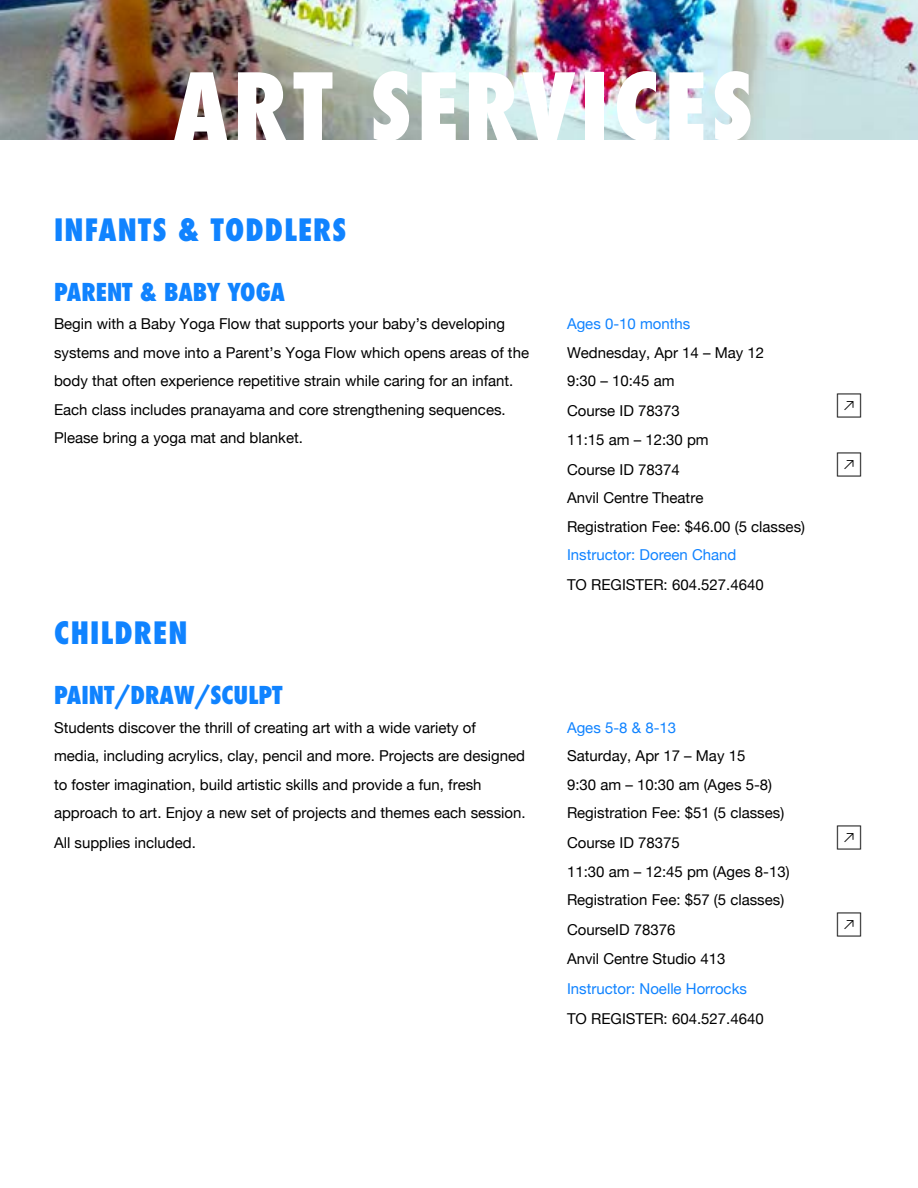
<style>
.page{position:relative;width:918px;height:1188px;background:#fff}
.page>*{position:absolute;margin:0;border:0;box-sizing:border-box;transform-origin:0 0}
.t1{font:800 condensed 90px "Futura";letter-spacing:.06em;color:#fff}
.t2{font:800 condensed 30px "Futura";letter-spacing:.04em;color:#1083ff}
.t3{font:800 condensed 24px "Futura";color:#1083ff}
.t4{font:24px "icomoon";color:#000}
.t5{font:15px/28.5px "Helvetica Neue";color:#000}
.t6{font:15px "Helvetica Neue";color:#1083ff}
</style>
<div class="page">
<img style="left:0;top:0;width:918px;height:139px">
<h1 class="t1" style="left:174px;top:45px;width:581px">ART SERVICES</h1>
<h2 class="t2" style="left:54px;top:209px;width:294px">INFANTS &amp; TODDLERS</h2>
<h3 class="t3" style="left:54px;top:275px;width:232px">PARENT &amp; BABY YOGA</h3>
<p class="t5" style="left:54px;top:311px;width:477px">Begin with a Baby Yoga Flow that supports your baby’s developing systems and move into a Parent’s Yoga Flow which opens areas of the body that often experience repetitive strain while caring for an infant.<br>Each class includes pranayama and core strengthening sequences.<br>Please bring a yoga mat and blanket.</p>
<h2 class="t2" style="left:54px;top:613px;width:135px">CHILDREN</h2>
<h3 class="t3" style="left:54px;top:679px;width:230px">PAINT/DRAW/SCULPT</h3>
<p class="t5" style="left:54px;top:714px;width:473px">Students discover the thrill of creating art with a wide variety of<br>media, including acrylics, clay, pencil and more. Projects are designed to foster imagination, build artistic skills and provide a fun, fresh approach to art. Enjoy a new set of projects and themes each session.</p>
<p class="t5" style="left:54px;top:830px;width:143px">All supplies included.</p>
<p class="t6" style="left:567px;top:313px;width:125px">Ages 0-10 months</p>
<p class="t5" style="left:567px;top:339px;width:199px">Wednesday, Apr 14 – May 12<br>9:30 – 10:45 am</p>
<p class="t5" style="left:567px;top:398px;width:114px">Course ID 78373</p>
<h3 class="t4" style="left:837px;top:394px;width:25px">●</h3>
<p class="t5" style="left:567px;top:425px;width:143px;line-height:30px">11:15 am – 12:30 pm<br>Course ID 78374</p>
<h3 class="t4" style="left:837px;top:452px;width:25px">●</h3>
<p class="t5" style="left:567px;top:485px;width:240px">Anvil Centre Theatre<br>Registration Fee: $46.00 (5 classes)</p>
<p class="t6" style="left:567px;top:544px;width:171px">Instructor: Doreen Chand</p>
<p class="t5" style="left:567px;top:572px;width:198px">TO REGISTER: 604.527.4640</p>
<p class="t6" style="left:567px;top:717px;width:111px">Ages 5-8 &amp; 8-13</p>
<p class="t5" style="left:567px;top:743px;width:219px">Saturday, Apr 17 – May 15<br>9:30 am – 10:30 am (Ages 5-8)<br>Registration Fee: $51 (5 classes)</p>
<p class="t5" style="left:567px;top:830px;width:114px">Course ID 78375</p>
<h3 class="t4" style="left:837px;top:826px;width:25px">●</h3>
<p class="t5" style="left:567px;top:858px;width:224px">11:30 am – 12:45 pm (Ages 8-13)<br>Registration Fee: $57 (5 classes)</p>
<p class="t5" style="left:567px;top:917px;width:110px">CourseID 78376</p>
<h3 class="t4" style="left:837px;top:913px;width:25px">●</h3>
<p class="t5" style="left:567px;top:945px;width:160px">Anvil Centre Studio 413</p>
<p class="t6" style="left:567px;top:978px;width:181px">Instructor: Noelle Horrocks</p>
<p class="t5" style="left:567px;top:1005px;width:198px">TO REGISTER: 604.527.4640</p>
</div>
